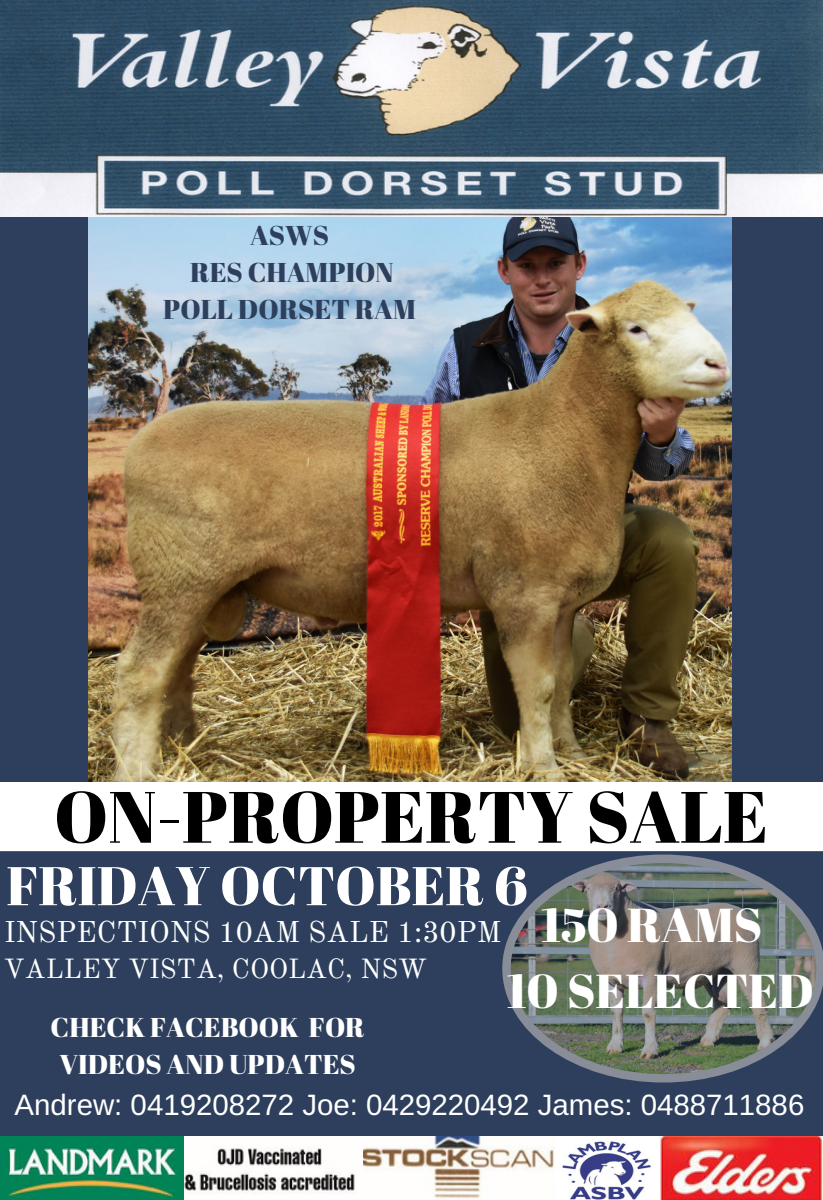
<style>
.page{position:relative;width:823px;height:1200px;background:#fff}
.page>*{position:absolute;margin:0;border:0;box-sizing:border-box;transform-origin:0 0}
.t1{font:72.45px "Abril Fatface";color:#000}
.t2{font:54.45px "Abril Fatface";color:#fff}
.t3{font:47.48px/65.7px "Abril Fatface";color:#fff;text-align:center}
.t4{font:29.47px "Arimo";color:#fff}
.t5{font:29.47px "Old Standard TT";color:#fff}
.t6{font:27.22px/37.1px "Abril Fatface";color:#fff;text-align:center}
.t7{font:27.22px/37.1px "Abril Fatface";color:#2d3f5c;text-align:center}
.t8{font:27.22px "Old Standard TT";color:#fff}
</style>
<div class="page">
<div style="left:0;top:0;width:823px;height:1199px;background:#2d3f5c"></div>
<img style="left:89px;top:216px;width:643px;height:565px">
<img style="left:0;top:0;width:823px;height:216px">
<div style="left:0;top:781px;width:823px;height:69px;background:#fff"></div>
<svg style="left:502px;top:854px;width:321px;height:228px"></svg>
<img style="left:554px;top:1136px;width:269px;height:63px">
<img style="left:183px;top:1136px;width:371px;height:63px">
<img style="left:0;top:1136px;width:183px;height:63px">
<p class="t7" style="left:163px;top:216px;width:254px">ASWS<br>RES CHAMPION<br>POLL DORSET RAM</p>
<h1 class="t1" style="left:54px;top:765px;width:715px">ON-PROPERTY SALE</h1>
<h2 class="t2" style="left:6px;top:847px;width:523px">FRIDAY OCTOBER 6</h2>
<h3 class="t3" style="left:507px;top:891px;width:309px">150 RAMS<br>10 SELECTED</h3>
<p class="t5" style="left:4px;top:914px;width:499px">INSPECTIONS 10AM SALE 1:30PM</p>
<p class="t8" style="left:4px;top:951px;width:425px">VALLEY VISTA, COOLAC, NSW</p>
<p class="t6" style="left:51px;top:1007px;width:316px">CHECK FACEBOOK FOR<br>VIDEOS AND UPDATES</p>
<p class="t4" style="left:15px;top:1087px;width:791px">Andrew: 0419208272 Joe: 0429220492 James: 0488711886</p>
</div>
